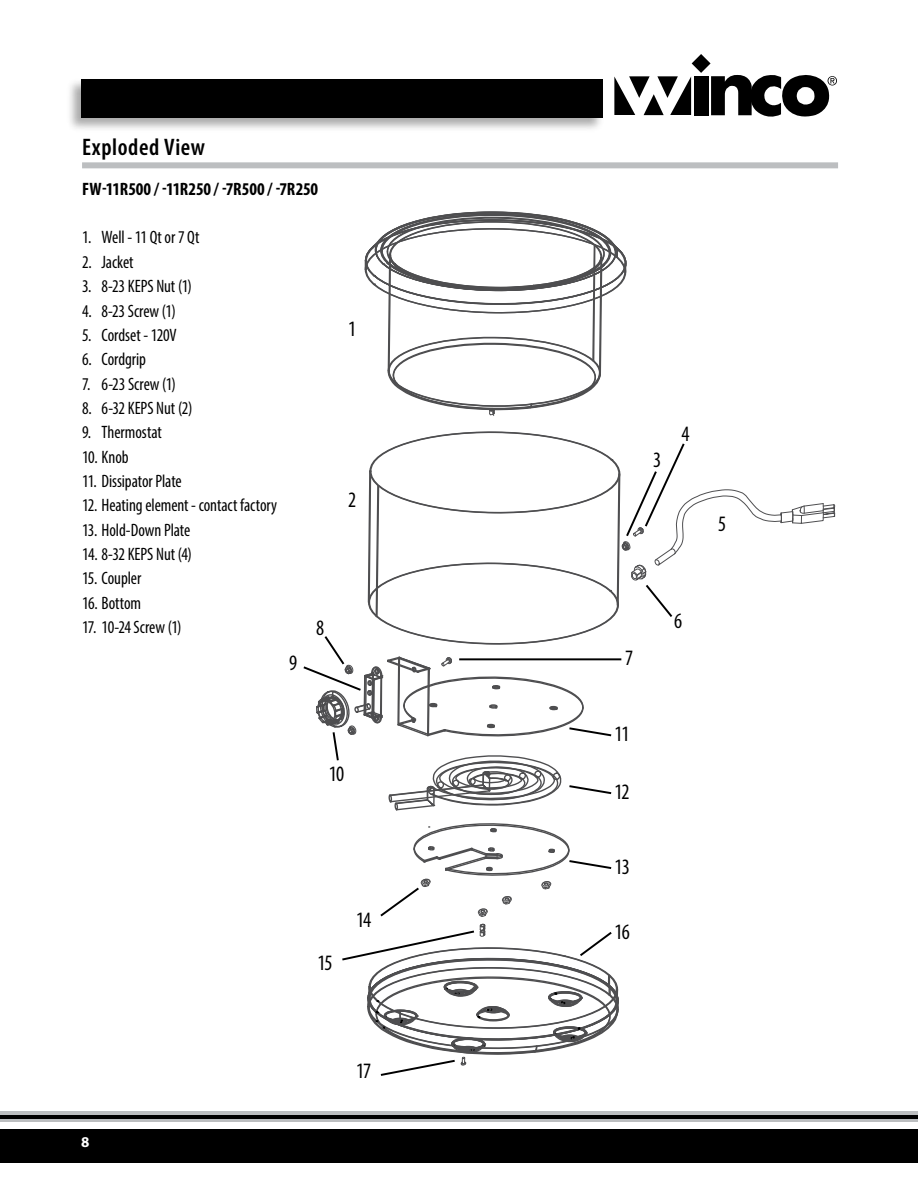
<style>
.page{position:relative;width:918px;height:1188px;background:#fff}
.page>*{position:absolute;margin:0;border:0;box-sizing:border-box;transform-origin:0 0}
.t1{font:600 condensed 24px "Myriad Pro";letter-spacing:.025em;color:#000}
.t2{font:condensed 22.05px "Myriad Pro";letter-spacing:-.045em;color:#000;scale:.95 1}
.t3{font:condensed 18px "Myriad Pro";letter-spacing:-.005em;color:#000;scale:.95 1}
.t4{font:700 condensed 18px "Myriad Pro";letter-spacing:-.015em;color:#000}
.t5{font:700 15px "Myriad Pro";color:#fff}
</style>
<div class="page">
<div style="left:0;top:1129px;width:918px;height:34px;background:#000"></div>
<svg style="left:0;top:1111px;width:918px;height:11px;background:#a4a6a8"></svg>
<hr style="left:0;top:1115px;width:918px;height:3px;background:#000">
<div style="left:66px;top:78px;width:538px;height:54px;background:#000;opacity:.34"></div>
<div style="left:81px;top:79px;width:522px;height:39px;background:#000"></div>
<svg style="left:614px;top:54px;width:223px;height:63px"></svg>
<div style="left:82px;top:162px;width:756px;height:6px;background:#bcbec0"></div>
<svg style="left:387px;top:78px;width:216px;height:91px"></svg>
<svg style="left:364px;top:211px;width:263px;height:205px"></svg>
<svg style="left:342px;top:823px;width:277px;height:253px"></svg>
<svg style="left:303px;top:431px;width:533px;height:380px"></svg>
<h1 class="t1" style="left:82px;top:134px;width:124px">Exploded View</h1>
<p class="t4" style="left:82px;top:178px;width:237px">FW-11R500 / -11R250 / -7R500 / -7R250</p>
<p class="t3" style="left:82px;top:227px;width:125px">1. Well - 11 Qt or 7 Qt</p>
<p class="t3" style="left:82px;top:251px;width:56px">2. Jacket</p>
<p class="t3" style="left:82px;top:275px;width:117px">3. 8-23 KEPS Nut (1)</p>
<p class="t3" style="left:82px;top:300px;width:100px">4. 8-23 Screw (1)</p>
<p class="t3" style="left:82px;top:324px;width:101px">5. Cordset - 120V</p>
<p class="t3" style="left:82px;top:348px;width:69px">6. Cordgrip</p>
<p class="t3" style="left:82px;top:373px;width:100px">7. 6-23 Screw (1)</p>
<p class="t3" style="left:82px;top:397px;width:118px">8. 6-32 KEPS Nut (2)</p>
<p class="t3" style="left:82px;top:421px;width:85px">9. Thermostat</p>
<p class="t3" style="left:82px;top:446px;width:51px">10. Knob</p>
<p class="t3" style="left:82px;top:470px;width:106px">11. Dissipator Plate</p>
<p class="t3" style="left:82px;top:495px;width:207px">12. Heating element - contact factory</p>
<p class="t3" style="left:82px;top:519px;width:115px">13. Hold-Down Plate</p>
<p class="t3" style="left:82px;top:543px;width:117px">14. 8-32 KEPS Nut (4)</p>
<p class="t3" style="left:82px;top:568px;width:64px">15. Coupler</p>
<p class="t3" style="left:82px;top:592px;width:64px">16. Bottom</p>
<p class="t3" style="left:82px;top:616px;width:106px">17. 10-24 Screw (1)</p>
<p class="t2" style="left:316px;top:614px;width:10px">8</p>
<p class="t2" style="left:289px;top:649px;width:10px">9</p>
<p class="t2" style="left:348px;top:315px;width:10px">1</p>
<p class="t2" style="left:348px;top:486px;width:10px">2</p>
<p class="t5" style="left:81px;top:1132px;width:10px">8</p>
<p class="t2" style="left:329px;top:761px;width:18px">10</p>
<p class="t2" style="left:317px;top:950px;width:18px">15</p>
<p class="t2" style="left:356px;top:906px;width:18px">14</p>
<p class="t2" style="left:356px;top:1057px;width:17px">17</p>
<p class="t2" style="left:653px;top:446px;width:10px">3</p>
<p class="t2" style="left:682px;top:420px;width:10px">4</p>
<p class="t2" style="left:625px;top:645px;width:10px">7</p>
<p class="t2" style="left:615px;top:721px;width:17px">11</p>
<p class="t2" style="left:615px;top:779px;width:17px">12</p>
<p class="t2" style="left:615px;top:853px;width:18px">13</p>
<p class="t2" style="left:615px;top:918px;width:18px">16</p>
<p class="t2" style="left:674px;top:608px;width:10px">6</p>
</div>
